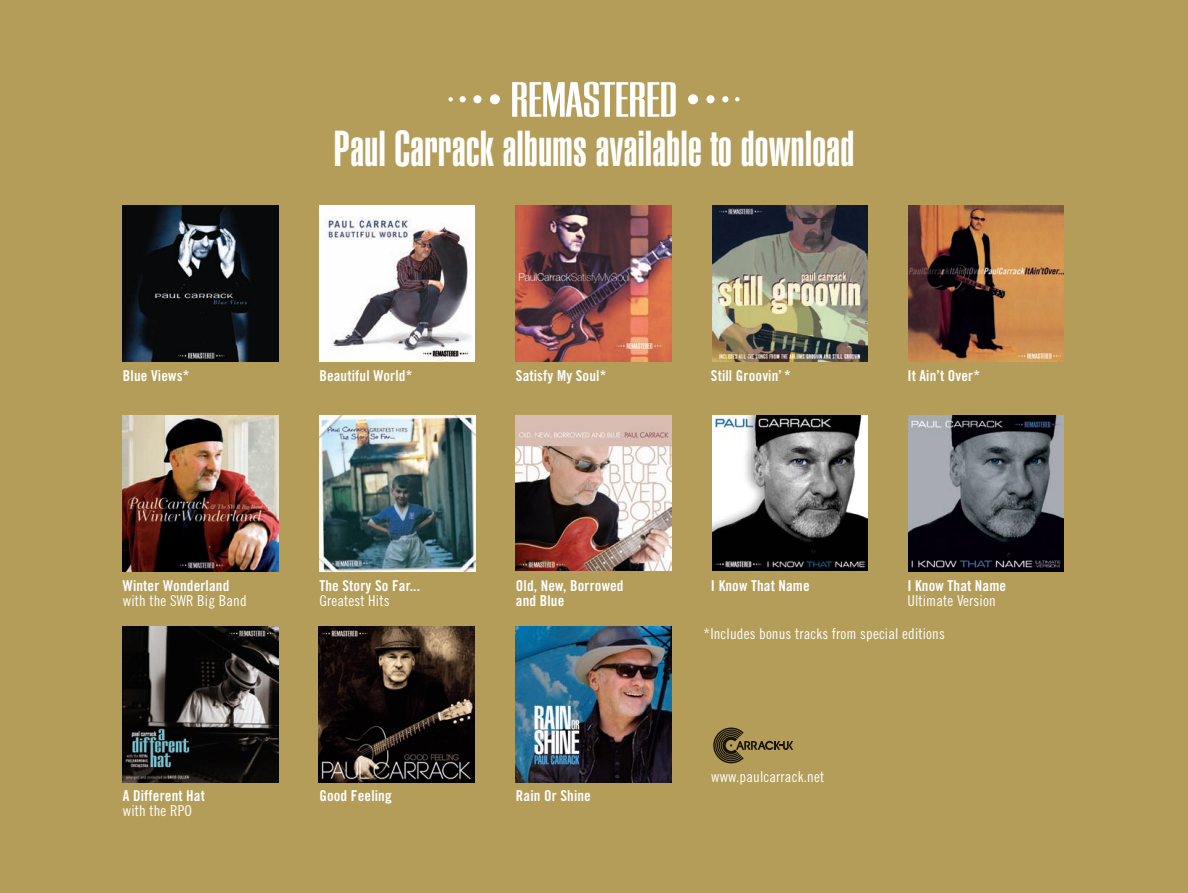
<style>
.page{position:relative;width:1188px;height:893px;background:#fff}
.page>*{position:absolute;margin:0;border:0;box-sizing:border-box;transform-origin:0 0}
.t1{font:900 extra-condensed 49.05px "Swiss 911 BT";letter-spacing:.01em;color:#fff}
.t2{font:15px "Trade Gothic Bold Cond Twenty";letter-spacing:.01em;color:#fff}
.t3{font:15px "Trade Gothic Cond Eighteen";letter-spacing:.01em;color:#fff}
</style>
<div class="page">
<div style="left:0;top:0;width:1188px;height:892px;background:#b39d59"></div>
<svg style="left:512px;top:82px;width:164px;height:35px"></svg>
<div style="left:473px;top:95px;width:9px;height:8px;background:#fff;border-radius:50%"></div>
<div style="left:490px;top:94px;width:10px;height:10px;background:#fff;border-radius:50%"></div>
<svg style="left:460px;top:96px;width:6px;height:6px"></svg>
<svg style="left:448px;top:97px;width:5px;height:4px"></svg>
<div style="left:706px;top:95px;width:9px;height:8px;background:#fff;border-radius:50%"></div>
<div style="left:688px;top:94px;width:10px;height:10px;background:#fff;border-radius:50%"></div>
<svg style="left:722px;top:96px;width:6px;height:6px"></svg>
<svg style="left:735px;top:97px;width:5px;height:4px"></svg>
<img style="left:909px;top:415px;width:155px;height:156px">
<img style="left:123px;top:626px;width:155px;height:156px">
<img style="left:319px;top:627px;width:155px;height:155px">
<img style="left:123px;top:206px;width:155px;height:155px">
<img style="left:319px;top:206px;width:156px;height:155px">
<img style="left:516px;top:206px;width:155px;height:155px">
<img style="left:712px;top:206px;width:156px;height:155px">
<img style="left:909px;top:206px;width:155px;height:155px">
<img style="left:123px;top:415px;width:156px;height:156px">
<img style="left:516px;top:415px;width:155px;height:156px">
<img style="left:712px;top:415px;width:156px;height:156px">
<img style="left:320px;top:415px;width:156px;height:156px">
<img style="left:516px;top:627px;width:155px;height:155px">
<svg style="left:713px;top:727px;width:80px;height:36px"></svg>
<h1 class="t1" style="left:334px;top:122px;width:522px">Paul Carrack albums available to download</h1>
<p class="t2" style="left:123px;top:366px;width:68px">Blue Views*</p>
<p class="t2" style="left:319px;top:366px;width:95px">Beautiful World*</p>
<p class="t2" style="left:516px;top:366px;width:92px">Satisfy My Soul*</p>
<p class="t2" style="left:711px;top:366px;width:81px">Still Groovin’ *</p>
<p class="t2" style="left:907px;top:366px;width:74px">It Ain’t Over*</p>
<p class="t2" style="left:123px;top:576px;width:108px">Winter Wonderland</p>
<p class="t2" style="left:319px;top:576px;width:102px">The Story So Far...</p>
<p class="t2" style="left:516px;top:576px;width:109px">Old, New, Borrowed</p>
<p class="t2" style="left:711px;top:576px;width:100px">I Know That Name</p>
<p class="t2" style="left:907px;top:576px;width:100px">I Know That Name</p>
<p class="t3" style="left:123px;top:592px;width:125px">with the SWR Big Band</p>
<p class="t3" style="left:319px;top:592px;width:72px">Greatest Hits</p>
<p class="t2" style="left:516px;top:591px;width:50px">and Blue</p>
<p class="t3" style="left:907px;top:592px;width:90px">Ultimate Version</p>
<p class="t3" style="left:704px;top:624px;width:243px">*Includes bonus tracks from special editions</p>
<p class="t2" style="left:123px;top:786px;width:84px">A Different Hat</p>
<p class="t2" style="left:319px;top:786px;width:74px">Good Feeling</p>
<p class="t2" style="left:516px;top:786px;width:77px">Rain Or Shine</p>
<p class="t3" style="left:123px;top:802px;width:71px">with the RPO</p>
<p class="t3" style="left:711px;top:767px;width:114px">www.paulcarrack.net</p>
</div>
